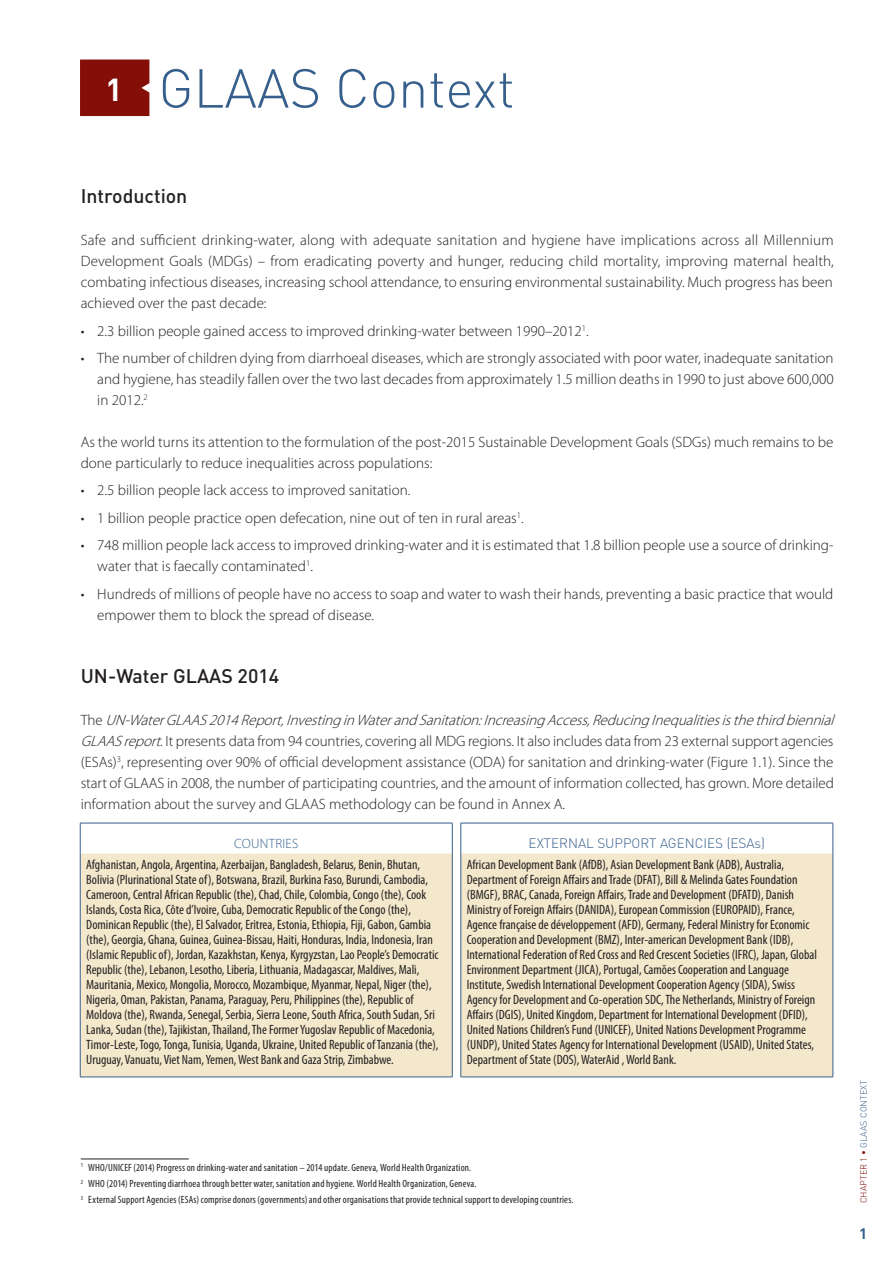
<style>
.page{position:relative;width:893px;height:1263px;background:#fff}
.page>*{position:absolute;margin:0;border:0;box-sizing:border-box;transform-origin:0 0}
.Title_level_A{font:300 54px "DIN";color:#365f8c}
.t1{font:700 31.5px "DIN";color:#fff}
.Title_level_B{font:500 19.5px "DIN";color:#231f20}
.Body_text{font:300 15px/21px "Myriad Pro";color:#231f20}
.Body_bullet{font:300 15px/21px "Myriad Pro";color:#231f20}
.t2{font:700 15px "DIN";color:#365f8c}
.t3{font:condensed 13.5px/15px "Myriad Pro";color:#231f20}
.t4{font:300 13.5px "DIN";color:#365f8c}
.t5{font:300 13.5px "Myriad Pro";letter-spacing:.02em;color:#365f8c}
.Footnote{font:condensed 10.5px "Myriad Pro";letter-spacing:.015em;color:#231f20}
.t6{font:300 9px "DIN";color:#365f8c}
.s1{font-style:italic}
.s2{color:#840e08}
</style>
<div class="page">
<div style="left:80px;top:60px;width:69px;height:56px;background:#840e08"></div>
<hr style="left:81px;top:1159px;width:108px;height:1px;background:#231f20">
<div style="left:81px;top:853px;width:752px;height:224px;background:#f3e8cc"></div>
<hr style="left:80px;top:823px;width:372px;height:1px;background:#365f8c">
<hr style="left:80px;top:823px;width:1px;height:30px;background:#365f8c">
<hr style="left:452px;top:823px;width:1px;height:30px;background:#365f8c">
<hr style="left:80px;top:853px;width:1px;height:224px;background:#365f8c">
<hr style="left:452px;top:853px;width:1px;height:224px;background:#365f8c">
<hr style="left:461px;top:823px;width:372px;height:1px;background:#365f8c">
<hr style="left:461px;top:823px;width:1px;height:30px;background:#365f8c">
<hr style="left:833px;top:823px;width:1px;height:30px;background:#365f8c">
<hr style="left:461px;top:853px;width:1px;height:224px;background:#365f8c">
<hr style="left:833px;top:853px;width:1px;height:224px;background:#365f8c">
<hr style="left:80px;top:1077px;width:372px;height:1px;background:#365f8c">
<hr style="left:461px;top:1077px;width:372px;height:1px;background:#365f8c">
<p class="t1" style="left:106px;top:69px;width:19px">1</p>
<p class="Title_level_A" style="left:158px;top:55px;width:358px">GLAAS Context</p>
<p class="Title_level_B" style="left:81px;top:184px;width:108px">Introduction</p>
<p class="Body_text" style="left:81px;top:230px;width:754px;text-align:justify">Safe and sufficient drinking-water, along with adequate sanitation and hygiene have implications across all Millennium Development Goals (MDGs) – from eradicating poverty and hunger, reducing child mortality, improving maternal health, combating infectious diseases, increasing school attendance, to ensuring environmental sustainability. Much progress has been achieved over the past decade:</p>
<p class="Body_bullet" style="left:81px;top:320px;width:509px">• 2.3 billion people gained access to improved drinking-water between 1990–2012<sup>1</sup>.</p>
<p class="Body_bullet" style="left:97px;top:348px;width:738px;text-align:justify;text-indent:-16px">• The number of children dying from diarrhoeal diseases, which are strongly associated with poor water, inadequate sanitation and hygiene, has steadily fallen over the two last decades from approximately 1.5 million deaths in 1990 to just above 600,000 in 2012.<sup>2</sup></p>
<p class="Body_text" style="left:81px;top:432px;width:754px">As the world turns its attention to the formulation of the post-2015 Sustainable Development Goals (SDGs) much remains to be done particularly to reduce inequalities across populations:</p>
<p class="Body_bullet" style="left:81px;top:480px;width:331px">• 2.5 billion people lack access to improved sanitation.</p>
<p class="Body_bullet" style="left:81px;top:507px;width:444px">• 1 billion people practice open defecation, nine out of ten in rural areas<sup>1</sup>.</p>
<p class="Body_bullet" style="left:97px;top:535px;width:738px;text-indent:-16px">• 748 million people lack access to improved drinking-water and it is estimated that 1.8 billion people use a source of drinking&shy;water that is faecally contaminated<sup>1</sup>.</p>
<p class="Body_bullet" style="left:97px;top:583px;width:738px;text-indent:-16px">• Hundreds of millions of people have no access to soap and water to wash their hands, preventing a basic practice that would empower them to block the spread of disease.</p>
<p class="Title_level_B" style="left:81px;top:663px;width:200px">UN-Water GLAAS 2014</p>
<p class="Body_text" style="left:81px;top:709px;width:759px">T h e <span class="s1">UN-WaterGLAAS2014Report,InvestinginWaterandSanitation:IncreasingAccess,ReducingInequalitiesisthethirdbiennial GLAASreport</span>. It presents data from 94 countries, covering all MDG regions. It also includes data from 23 external support agencies (ESAs)<sup>3</sup>, representing over 90% of official development assistance (ODA) for sanitation and drinking-water (Figure 1.1). Since the start of GLAAS in 2008, the number of participating countries, and the amount of information collected, has grown. More detailed information about the survey and GLAAS methodology can be found in Annex A.</p>
<p class="t5" style="left:234px;top:836px;width:66px">COUNTRIES</p>
<p class="t4" style="left:529px;top:834px;width:238px">EXTERNAL SUPPORT AGENCIES (ESAs)</p>
<p class="t3" style="left:86px;top:857px;width:354px">Afghanistan, Angola, Argentina, Azerbaijan, Bangladesh, Belarus, Benin, Bhutan, Bolivia (Plurinational State of), Botswana, Brazil, Burkina Faso, Burundi, Cambodia, Cameroon, Central African Republic (the), Chad, Chile, Colombia, Congo (the), Cook Islands, Costa Rica, Côte d’Ivoire, Cuba, Democratic Republic of the Congo (the), Dominican Republic (the), El Salvador, Eritrea, Estonia, Ethiopia, Fiji, Gabon, Gambia (the), Georgia, Ghana, Guinea, Guinea-Bissau, Haiti, Honduras, India, Indonesia, Iran (Islamic Republic of), Jordan, Kazakhstan, Kenya, Kyrgyzstan, Lao People’s Democratic Republic (the), Lebanon, Lesotho, Liberia, Lithuania, Madagascar, Maldives, Mali, Mauritania, Mexico, Mongolia, Morocco, Mozambique, Myanmar, Nepal, Niger (the), Nigeria, Oman, Pakistan, Panama, Paraguay, Peru, Philippines (the), Republic of Moldova (the), Rwanda, Senegal, Serbia, Sierra Leone, South Africa, South Sudan, Sri Lanka, Sudan (the), Tajikistan, Thailand, The Former Yugoslav Republic of Macedonia, Timor-Leste, Togo, Tonga, Tunisia, Uganda, Ukraine, United Republic of Tanzania (the), Uruguay, Vanuatu, Viet Nam, Yemen, West Bank and Gaza Strip, Zimbabwe.</p>
<p class="t3" style="left:467px;top:857px;width:352px">African Development Bank (AfDB), Asian Development Bank (ADB), Australia, Department of Foreign Affairs and Trade (DFAT), Bill &amp; Melinda Gates Foundation (BMGF), BRAC, Canada, Foreign Affairs, Trade and Development (DFATD), Danish Ministry of Foreign Affairs (DANIDA), European Commission (EUROPAID), France, Agence française de développement (AFD), Germany, Federal Ministry for Economic Cooperation and Development (BMZ), Inter-american Development Bank (IDB), International Federation of Red Cross and Red Crescent Societies (IFRC), Japan, Global Environment Department (JICA), Portugal, Camões Cooperation and Language Institute, Swedish International Development Cooperation Agency (SIDA), Swiss Agency for Development and Co-operation SDC, The Netherlands, Ministry of Foreign Affairs (DGIS), United Kingdom, Department for International Development (DFID), United Nations Children’s Fund (UNICEF), United Nations Development Programme (UNDP), United States Agency for International Development (USAID), United States, Department of State (DOS), WaterAid , World Bank.</p>
<p class="Footnote" style="left:81px;top:1161px;width:392px"><sup>1</sup> WHO/UNICEF (2014) Progress on drinking-water and sanitation – 2014 update. Geneva, World Health Organization.</p>
<p class="Footnote" style="left:81px;top:1177px;width:397px"><sup>2</sup> WHO (2014) Preventing diarrhoea through better water, sanitation and hygiene. World Health Organization, Geneva.</p>
<p class="Footnote" style="left:81px;top:1193px;width:494px"><sup>3</sup> External Support Agencies (ESAs) comprise donors (governments) and other organisations that provide technical support to developing countries.</p>
<p class="t6" style="left:858px;top:1203px;width:125px;rotate:-90deg"><span class="s2">CHAPTER 1 •</span> GLAAS CONTEXT</p>
<p class="t2" style="left:859px;top:1224px;width:10px">1</p>
</div>
